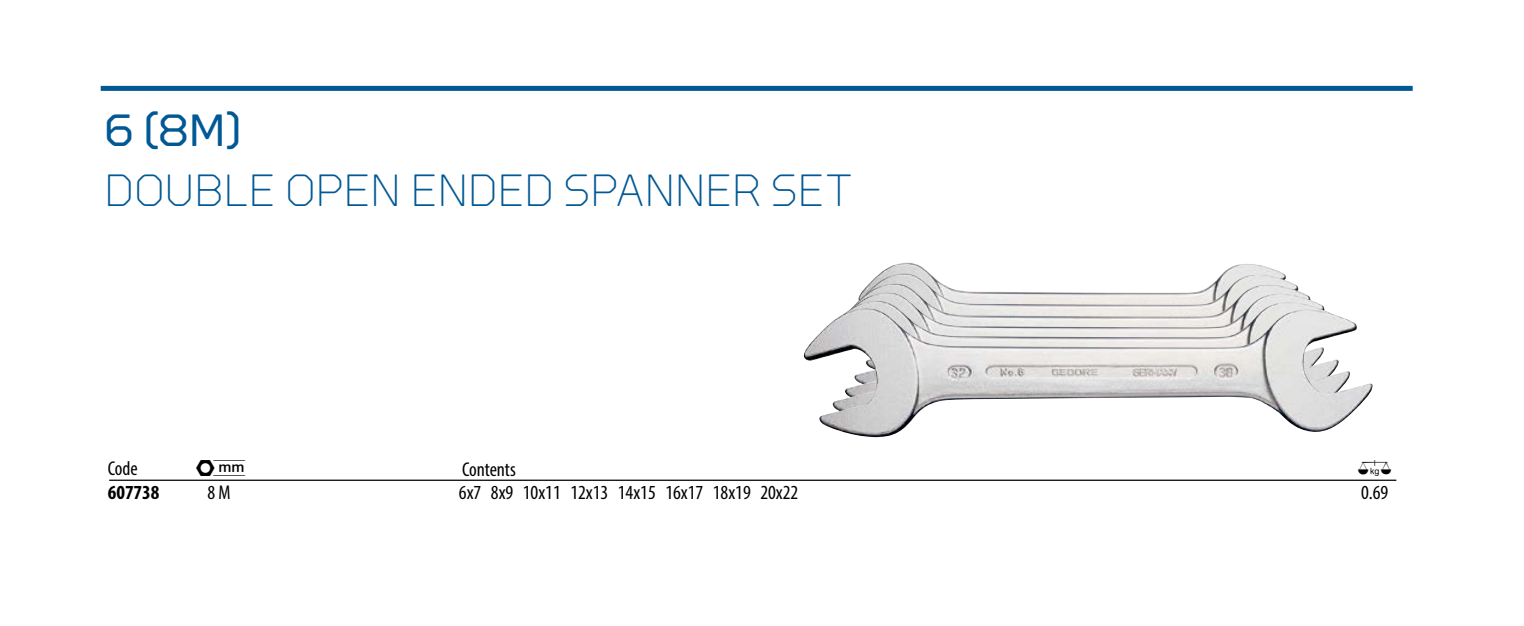
<style>
.page{position:relative;width:1524px;height:626px;background:#fff}
.page>*{position:absolute;margin:0;border:0;box-sizing:border-box;transform-origin:0 0}
.t1{font:300 45px "GEDORE Type";letter-spacing:-.005em;color:#005894}
.t2{font:45px "GEDORE Type";color:#005894}
.t3{font:condensed 20px "Myriad Pro";color:#000}
.t4{font:700 condensed 20px "Myriad Pro";color:#000}
.t5{font:20px "Gedore";color:#000}
</style>
<div class="page">
<img style="left:885px;top:262px;width:390px;height:8px">
<img style="left:873px;top:270px;width:413px;height:10px">
<img style="left:864px;top:280px;width:435px;height:9px">
<img style="left:859px;top:289px;width:451px;height:8px">
<img style="left:854px;top:297px;width:467px;height:8px">
<img style="left:803px;top:305px;width:570px;height:133px">
<div style="left:101px;top:86px;width:1311px;height:5px;background:#005894"></div>
<hr style="left:109px;top:479px;width:1287px;height:1px;background:#000">
<h1 class="t2" style="left:104px;top:105px;width:139px">6 (8M)</h1>
<h1 class="t1" style="left:104px;top:165px;width:750px">DOUBLE OPEN ENDED SPANNER SET</h1>
<p class="t3" style="left:108px;top:456px;width:31px">Code</p>
<p class="t5" style="left:196px;top:457px;width:53px">!</p>
<p class="t3" style="left:462px;top:457px;width:55px">Contents</p>
<p class="t5" style="left:1357px;top:457px;width:36px">0</p>
<p class="t4" style="left:108px;top:480px;width:53px">607738</p>
<p class="t3" style="left:207px;top:480px;width:25px">8 M</p>
<p class="t3" style="left:459px;top:480px;width:341px">6x7 8x9 10x11 12x13 14x15 16x17 18x19 20x22</p>
<p class="t3" style="left:1361px;top:480px;width:29px">0.69</p>
</div>
